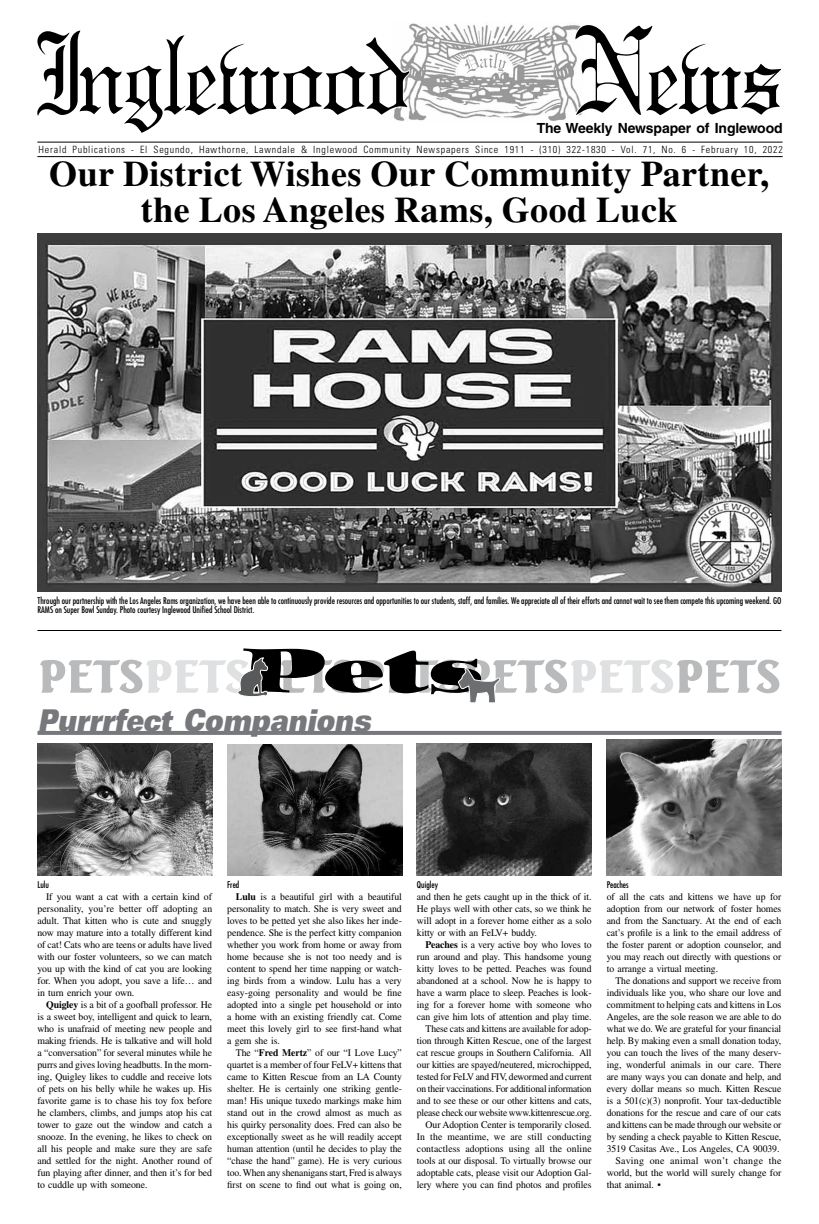
<style>
.page{position:relative;width:819px;height:1224px;background:#fff}
.page>*{position:absolute;margin:0;border:0;box-sizing:border-box;transform-origin:0 0}
.t1{font:700 36px/36px "Times LT Std";letter-spacing:.01em;color:#000;text-align:center}
.t2{font:italic 30px "Univers LT Std X Black Ex";color:#77787b;scale:.7 1}
.t3{font:700 14px "Helvetica LT Std";letter-spacing:-.01em;color:#000}
.t4{font:10px/12px "Times LT Std";letter-spacing:-.01em;color:#000;text-align:justify}
.t5{font:300 condensed 10px "Univers LT Std";letter-spacing:.08em;color:#000}
.t6{font:10px "Times LT Std";letter-spacing:.025em;color:#000}
.t7{font:condensed 9px/9.5px "Futura Std";color:#000}
.s1{font-weight:700}
</style>
<div class="page">
<img style="left:409px;top:23px;width:165px;height:98px">
<svg style="left:37px;top:30px;width:374px;height:103px"></svg>
<svg style="left:574px;top:25px;width:207px;height:91px"></svg>
<svg style="left:460px;top:52px;width:46px;height:22px"></svg>
<hr style="left:37px;top:142px;width:746px;height:1px;background:#000">
<hr style="left:37px;top:156px;width:746px;height:1px;background:#000">
<hr style="left:37px;top:630px;width:745px;height:1px;background:#000">
<svg style="left:40px;top:648px;width:739px;height:55px"></svg>
<hr style="left:37px;top:731px;width:745px;height:4px;background:#77787b">
<img style="left:37px;top:743px;width:175px;height:133px">
<img style="left:607px;top:740px;width:175px;height:136px">
<img style="left:417px;top:743px;width:175px;height:133px">
<img style="left:227px;top:744px;width:175px;height:132px">
<img style="left:37px;top:233px;width:745px;height:359px">
<h3 class="t3" style="left:537px;top:119px;width:247px">The Weekly Newspaper of Inglewood</h3>
<p class="t5" style="left:39px;top:143px;width:746px">Herald Publications - El Segundo, Hawthorne, Lawndale &amp; Inglewood Community Newspapers Since 1911 - (310) 322-1830 - Vol. 71, No. 6 - February 10, 2022</p>
<h1 class="t1" style="left:49px;top:155px;width:721px">Our District Wishes Our Community Partner, the Los Angeles Rams, Good Luck</h1>
<p class="t7" style="left:37px;top:595px;width:745px">Through our partnership with the Los Angeles Rams organization, we have been able to continuously provide resources and opportunities to our students, staff, and families. We appreciate all of their efforts and cannot wait to see them compete this upcoming weekend. GO<br>RAMS on Super Bowl Sunday. Photo courtesy Inglewood Unified School District.</p>
<h2 class="t2" style="left:37px;top:702px;width:487px">Purrrfect Companions</h2>
<p class="t7" style="left:37px;top:880px;width:13px">Lulu</p>
<p class="t7" style="left:417px;top:880px;width:23px">Quigley</p>
<p class="t7" style="left:227px;top:880px;width:14px">Fred</p>
<p class="t7" style="left:607px;top:880px;width:23px">Peaches</p>
<p class="t4" style="left:37px;top:890px;width:176px;text-indent:9px">If you want a cat with a certain kind of personality, you’re better off adopting an adult. That kitten who is cute and snuggly now may mature into a totally different kind of cat! Cats who are teens or adults have lived with our foster volunteers, so we can match you up with the kind of cat you are looking for. When you adopt, you save a life… and in turn enrich your own.</p>
<p class="t4" style="left:38px;top:998px;width:176px;text-indent:9px"><span class="s1">Quigley</span> is a bit of a goofball professor. He is a sweet boy, intelligent and quick to learn, who is unafraid of meeting new people and making friends. He is talkative and will hold a “conversation” for several minutes while he purrs and gives loving headbutts. In the morn&shy;ing, Quigley likes to cuddle and receive lots of pets on his belly while he wakes up. His favorite game is to chase his toy fox before he clambers, climbs, and jumps atop his cat tower to gaze out the window and catch a snooze. In the evening, he likes to check on all his people and make sure they are safe and settled for the night. Another round of fun playing after dinner, and then it’s for bed to cuddle up with someone.</p>
<p class="t4" style="left:227px;top:890px;width:176px;text-indent:9px"><span class="s1">Lulu</span> is a beautiful girl with a beautiful personality to match. She is very sweet and loves to be petted yet she also likes her inde&shy;pendence. She is the perfect kitty companion whether you work from home or away from home because she is not too needy and is content to spend her time napping or watch&shy;ing birds from a window. Lulu has a very easy-going personality and would be fine adopted into a single pet household or into a home with an existing friendly cat. Come meet this lovely girl to see first-hand what a gem she is.</p>
<p class="t4" style="left:227px;top:1046px;width:176px;text-indent:9px">The “<span class="s1">Fred Mertz</span>” of our “I Love Lucy” quartet is a member of four FeLV+ kittens that came to Kitten Rescue from an LA County shelter. He is certainly one striking gentle&shy;man! His unique tuxedo markings make him stand out in the crowd almost as much as his quirky personality does. Fred can also be exceptionally sweet as he will readily accept human attention (until he decides to play the “chase the hand” game). He is very curious too. When any shenanigans start, Fred is always first on scene to find out what is going on,</p>
<p class="t4" style="left:417px;top:890px;width:176px">and then he gets caught up in the thick of it.<br>He plays well with other cats, so we think he will adopt in a forever home either as a solo kitty or with an FeLV+ buddy.</p>
<p class="t4" style="left:417px;top:938px;width:176px;text-align:right"><span class="s1">Peaches</span> is a very active boy who loves to run around and play. This handsome young kitty loves to be petted. Peaches was found abandoned at a school. Now he is happy to have a warm place to sleep. Peaches is look&shy;ing for a forever home with someone who can give him lots of attention and play time.<br>These cats and kittens are available for adop&shy;tion through Kitten Rescue, one of the largest cat rescue groups in Southern California. All our kitties are spayed/neutered, microchipped, tested for FeLV and FIV, dewormed and current on their vaccinations. For additional information and to see these or our other kittens and cats, please check our website www.kittenrescue.org.<br>Our Adoption Center is temporarily closed.<br>In the meantime, we are still conducting contactless adoptions using all the online tools at our disposal. To virtually browse our adoptable cats, please visit our Adoption Gal&shy;lery where you can find photos and profiles</p>
<p class="t4" style="left:607px;top:890px;width:176px">of all the cats and kittens we have up for adoption from our network of foster homes and from the Sanctuary. At the end of each cat’s profile is a link to the email address of the foster parent or adoption counselor, and you may reach out directly with questions or to arrange a virtual meeting.</p>
<p class="t4" style="left:615px;top:974px;width:167px">The donations and support we receive from</p>
<p class="t4" style="left:607px;top:986px;width:176px">individuals like you, who share our love and</p>
<p class="t4" style="left:607px;top:998px;width:176px">commitment to helping cats and kittens in Los</p>
<p class="t4" style="left:607px;top:1010px;width:176px">Angeles, are the sole reason we are able to do</p>
<p class="t4" style="left:607px;top:1022px;width:176px">what we do. We are grateful for your financial</p>
<p class="t4" style="left:607px;top:1034px;width:176px">help. By making even a small donation today,</p>
<p class="t4" style="left:607px;top:1046px;width:176px">you can touch the lives of the many deserv-</p>
<p class="t4" style="left:607px;top:1058px;width:176px">ing, wonderful animals in our care. There</p>
<p class="t4" style="left:607px;top:1070px;width:176px">are many ways you can donate and help, and</p>
<p class="t4" style="left:607px;top:1082px;width:176px">every dollar means so much. Kitten Rescue</p>
<p class="t4" style="left:607px;top:1094px;width:176px">is a 501(c)(3) nonprofit. Your tax-deductible</p>
<p class="t4" style="left:607px;top:1106px;width:176px">donations for the rescue and care of our cats</p>
<p class="t4" style="left:607px;top:1118px;width:176px">and kittens can be made through our website or</p>
<p class="t4" style="left:607px;top:1130px;width:176px">by sending a check payable to Kitten Rescue,</p>
<p class="t4" style="left:607px;top:1142px;width:174px">3519 Casitas Ave., Los Angeles, CA 90039.</p>
<p class="t6" style="left:615px;top:1155px;width:168px">Saving one animal won’t change the</p>
<p class="t4" style="left:607px;top:1166px;width:176px">world, but the world will surely change for</p>
<p class="t4" style="left:607px;top:1178px;width:56px">that animal. •</p>
</div>
